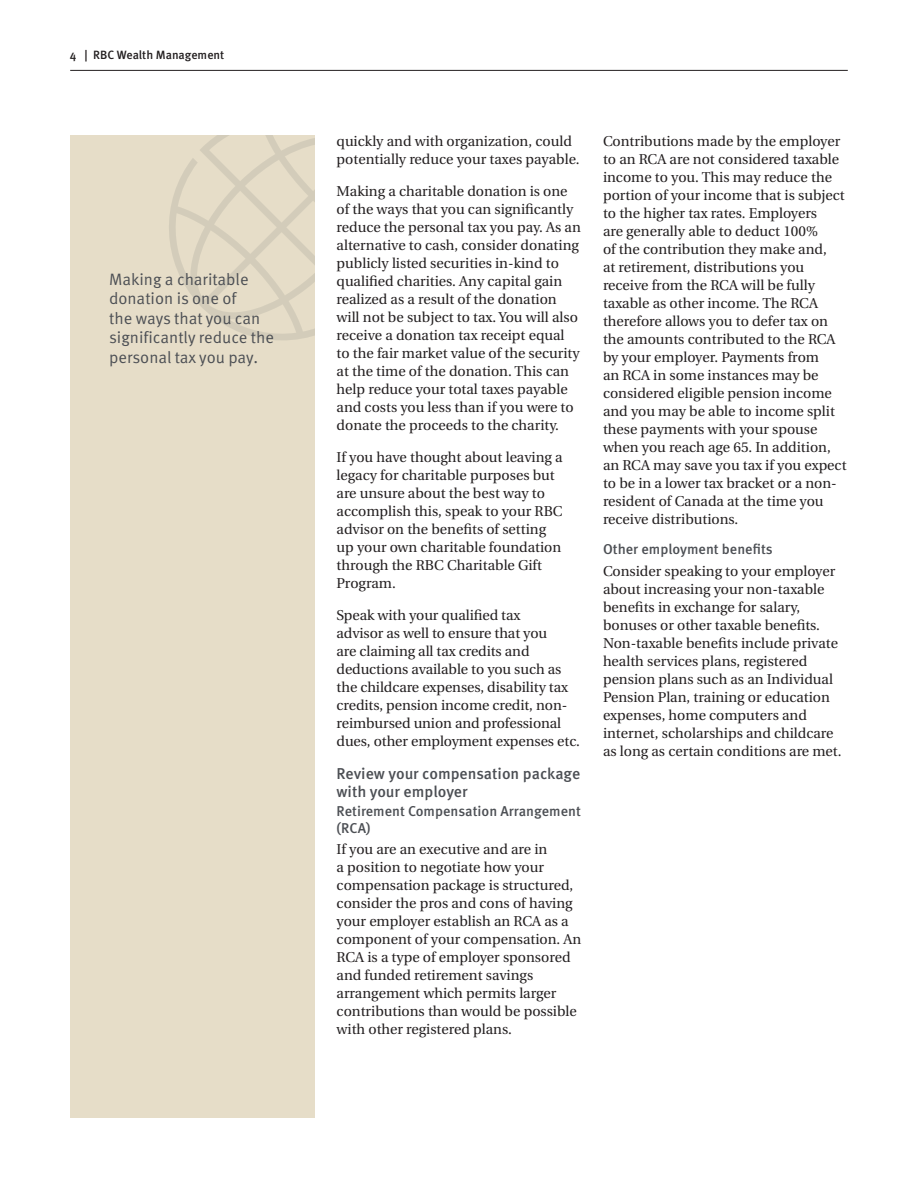
<style>
.page{position:relative;width:918px;height:1188px;background:#fff}
.page>*{position:absolute;margin:0;border:0;box-sizing:border-box;transform-origin:0 0}
.t1{font:16.5px/19.5px "Meta OT Norm";color:#4c4f54}
.t2{font:500 15.75px/18px "Meta OT";color:#4c4f54}
.t3{font:14.25px/18px "Utopia";color:#231f20}
.t4{font:500 14.25px/16.5px "Meta OT";color:#4c4f54}
.t5{font:500 12px "Meta OT";color:#231f20}
</style>
<div class="page">
<hr style="left:70px;top:70px;width:778px;height:1px;background:#231f20">
<div style="left:70px;top:135px;width:245px;height:983px;background:#e6ddc8"></div>
<svg style="left:169px;top:135px;width:146px;height:205px"></svg>
<p class="t5" style="left:70px;top:47px;width:156px">4 | RBC Wealth Management</p>
<p class="t1" style="left:109px;top:269px;width:166px">Making a charitable donation is one of<br>the ways that you can significantly reduce the personal tax you pay.</p>
<p class="t3" style="left:337px;top:132px;width:244px">quickly and with organization, could potentially reduce your taxes payable.</p>
<p class="t3" style="left:337px;top:182px;width:246px">Making a charitable donation is one of the ways that you can significantly reduce the personal tax you pay. As an alternative to cash, consider donating publicly listed securities in-kind to qualified charities. Any capital gain realized as a result of the donation will not be subject to tax. You will also receive a donation tax receipt equal to the fair market value of the security at the time of the donation. This can help reduce your total taxes payable and costs you less than if you were to donate the proceeds to the charity.</p>
<p class="t3" style="left:337px;top:449px;width:228px">If you have thought about leaving a legacy for charitable purposes but are unsure about the best way to accomplish this, speak to your RBC advisor on the benefits of setting up your own charitable foundation through the RBC Charitable Gift<br>Program.</p>
<p class="t3" style="left:337px;top:607px;width:245px">Speak with your qualified tax<br>advisor as well to ensure that you<br>are claiming all tax credits and deductions available to you such as the childcare expenses, disability tax credits, pension income credit, non&shy;reimbursed union and professional dues, other employment expenses etc.</p>
<p class="t2" style="left:337px;top:764px;width:245px">Review your compensation package with your employer</p>
<p class="t4" style="left:337px;top:803px;width:246px">Retirement Compensation Arrangement (RCA)</p>
<p class="t3" style="left:337px;top:841px;width:246px">If you are an executive and are in<br>a position to negotiate how your compensation package is structured, consider the pros and cons of having your employer establish an RCA as a component of your compensation. An RCA is a type of employer‐sponsored and funded retirement savings arrangement which permits larger contributions than would be possible with other registered plans.</p>
<p class="t3" style="left:603px;top:132px;width:245px">Contributions made by the employer to an RCA are not considered taxable income to you. This may reduce the portion of your income that is subject to the higher tax rates. Employers<br>are generally able to deduct 100%<br>of the contribution they make and,<br>at retirement, distributions you receive from the RCA will be fully taxable as other income. The RCA therefore allows you to defer tax on the amounts contributed to the RCA by your employer. Payments from<br>an RCA in some instances may be considered eligible pension income and you may be able to income split these payments with your spouse when you reach age 65. In addition, an RCA may save you tax if you expect to be in a lower tax bracket or a non&shy;resident of Canada at the time you receive distributions.</p>
<p class="t4" style="left:603px;top:541px;width:171px">Other employment benefits</p>
<p class="t3" style="left:603px;top:562px;width:240px">Consider speaking to your employer about increasing your non-taxable benefits in exchange for salary, bonuses or other taxable benefits.<br>Non-taxable benefits include private health services plans, registered pension plans such as an Individual Pension Plan, training or education expenses, home computers and internet, scholarships and childcare as long as certain conditions are met.</p>
</div>
